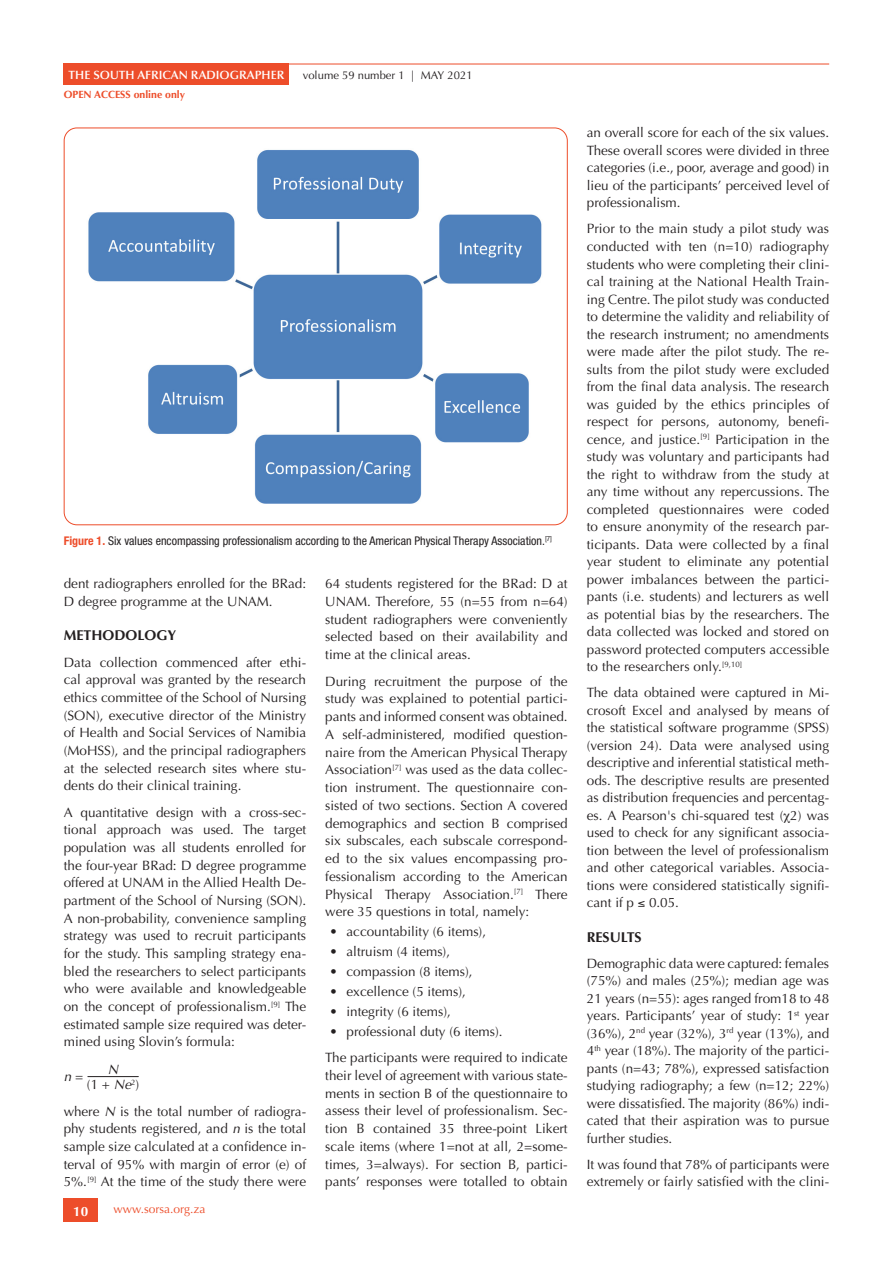
<style>
.page{position:relative;width:893px;height:1263px;background:#fff}
.page>*{position:absolute;margin:0;border:0;box-sizing:border-box;transform-origin:0 0}
.MainHeaders{font:700 14.25px "Optima";color:#231f20}
.MainText{font:13.5px/17.5px "Optima";color:#231f20;text-align:justify}
.MainText-2{font:italic 13.5px "Optima";color:#231f20}
.t1{font:700 13.5px "Optima";color:#fff}
.legends{font:condensed 12px "Helvetica Neue";color:#231f20}
.t2{font:600 12px "Optima";color:#fff}
.t3{font:12px "Optima";color:#ed4d2a}
.t4{font:11.25px "Optima";color:#231f20}
.t5{font:700 10.5px "Optima";color:#ed4d2a}
.s1{font-weight:700;color:#ed4d2a}
.s2{font-style:normal}
.s3{font-style:italic}
.s4{font-family:"Times"}
</style>
<div class="page">
<hr style="left:64px;top:64px;width:765px;height:1px;background:#ed4d2a">
<div style="left:64px;top:64px;width:225px;height:21px;background:#ed4d2a"></div>
<div style="left:64px;top:1198px;width:34px;height:23px;background:#ed4d2a"></div>
<hr style="left:88px;top:1076px;width:50px;height:1px;background:#231f20">
<img style="left:88px;top:149px;width:454px;height:355px">
<p class="t2" style="left:69px;top:68px;width:217px">THE SOUTH AFRICAN RADIOGRAPHER</p>
<p class="t4" style="left:303px;top:68px;width:171px">volume 59 number 1 | MAY 2021</p>
<p class="t5" style="left:64px;top:88px;width:123px">OPEN ACCESS online only</p>
<p class="legends" style="left:64px;top:534px;width:490px"><span class="s1">Figure 1.</span> Six values encompassing professionalism according to the American Physical Therapy Association.<sup>[7]</sup></p>
<p class="MainText" style="left:64px;top:575px;width:244px">dent radiographers enrolled for the BRad:<br>D degree programme at the UNAM.</p>
<p class="MainHeaders" style="left:64px;top:627px;width:114px">METHODOLOGY</p>
<p class="MainText" style="left:64px;top:653px;width:244px">Data collection commenced after ethi&shy;cal approval was granted by the research ethics committee of the School of Nursing (SON), executive director of the Ministry of Health and Social Services of Namibia (MoHSS), and the principal radiographers at the selected research sites where stu&shy;dents do their clinical training.</p>
<p class="MainText" style="left:64px;top:803px;width:244px">A quantitative design with a cross-sec&shy;tional approach was used. The target population was all students enrolled for the four-year BRad: D degree programme offered at UNAM in the Allied Health De&shy;partment of the School of Nursing (SON).<br>A non-probability, convenience sampling strategy was used to recruit participants for the study. This sampling strategy ena&shy;bled the researchers to select participants who were available and knowledgeable on the concept of professionalism.<sup>[9]</sup> The estimated sample size required was deter&shy;mined using Slovin’s formula:</p>
<p class="MainText-2" style="left:64px;top:1069px;width:21px">n <span class="s2">=</span></p>
<p class="MainText" style="left:64px;top:1102px;width:244px">where <span class="s3">N</span> is the total number of radiogra&shy;phy students registered, and <span class="s3">n</span> is the total sample size calculated at a confidence in&shy;terval of 95% with margin of error (e) of 5%.<sup>[9]</sup> At the time of the study there were</p>
<p class="MainText-2" style="left:108px;top:1061px;width:12px">N</p>
<p class="MainText" style="left:87px;top:1076px;width:54px">(1 + <span class="s3">Ne</span><sup>2</sup>)</p>
<p class="t1" style="left:73px;top:1203px;width:17px">10</p>
<p class="t3" style="left:114px;top:1202px;width:93px">www.sorsa.org.za</p>
<p class="MainText" style="left:325px;top:575px;width:244px">64 students registered for the BRad: D at UNAM. Therefore, 55 (n=55 from n=64) student radiographers were conveniently selected based on their availability and time at the clinical areas.</p>
<p class="MainText" style="left:325px;top:672px;width:244px">During recruitment the purpose of the study was explained to potential partici&shy;pants and informed consent was obtained.<br>A self-administered, modified question&shy;naire from the American Physical Therapy Association<sup>[7]</sup> was used as the data collec&shy;tion instrument. The questionnaire con&shy;sisted of two sections. Section A covered demographics and section B comprised six subscales, each subscale correspond&shy;ed to the six values encompassing pro&shy;fessionalism according to the American Physical Therapy Association.<sup>[7]</sup> There were 35 questions in total, namely:</p>
<p class="MainText" style="left:330px;top:923px;width:158px">• accountability (6 items),</p>
<p class="MainText" style="left:330px;top:943px;width:122px">• altruism (4 items),</p>
<p class="MainText" style="left:330px;top:963px;width:145px">• compassion (8 items),</p>
<p class="MainText" style="left:330px;top:983px;width:138px">• excellence (5 items),</p>
<p class="MainText" style="left:330px;top:1003px;width:123px">• integrity (6 items),</p>
<p class="MainText" style="left:330px;top:1023px;width:175px">• professional duty (6 items).</p>
<p class="MainText" style="left:325px;top:1049px;width:244px">The participants were required to indicate their level of agreement with various state&shy;ments in section B of the questionnaire to assess their level of professionalism. Sec&shy;tion B contained 35 three-point Likert scale items (where 1=not at all, 2=some&shy;times, 3=always). For section B, partici&shy;pants’ responses were totalled to obtain</p>
<p class="MainText" style="left:587px;top:124px;width:244px">an overall score for each of the six values.<br>These overall scores were divided in three categories (i.e., poor, average and good) in lieu of the participants’ perceived level of professionalism.</p>
<p class="MainText" style="left:587px;top:220px;width:244px">Prior to the main study a pilot study was conducted with ten (n=10) radiography students who were completing their clini&shy;cal training at the National Health Train&shy;ing Centre. The pilot study was conducted to determine the validity and reliability of the research instrument; no amendments were made after the pilot study. The re&shy;sults from the pilot study were excluded from the final data analysis. The research was guided by the ethics principles of respect for persons, autonomy, benefi&shy;cence, and justice.<sup>[9]</sup> Participation in the study was voluntary and participants had the right to withdraw from the study at any time without any repercussions. The completed questionnaires were coded to ensure anonymity of the research par&shy;ticipants. Data were collected by a final year student to eliminate any potential power imbalances between the partici&shy;pants (i.e. students) and lecturers as well as potential bias by the researchers. The data collected was locked and stored on password protected computers accessible to the researchers only.<sup>[9,10]</sup></p>
<p class="MainText" style="left:587px;top:684px;width:244px">The data obtained were captured in Mi&shy;crosoft Excel and analysed by means of the statistical software programme (SPSS) (version 24). Data were analysed using descriptive and inferential statistical meth&shy;ods. The descriptive results are presented as distribution frequencies and percentag&shy;es. A Pearson's chi-squared test (<span class="s4">χ</span>2) was used to check for any significant associa&shy;tion between the level of professionalism and other categorical variables. Associa&shy;tions were considered statistically signifi&shy;cant if p ≤ 0.05.</p>
<p class="MainHeaders" style="left:587px;top:929px;width:56px">RESULTS</p>
<p class="MainText" style="left:587px;top:955px;width:244px">Demographic data were captured: females (75%) and males (25%); median age was 21 years (n=55): ages ranged from18 to 48 years. Participants’ year of study: 1<sup>st</sup> year (36%), 2<sup>nd</sup> year (32%), 3<sup>rd</sup> year (13%), and 4<sup>th</sup> year (18%). The majority of the partici&shy;pants (n=43; 78%), expressed satisfaction studying radiography; a few (n=12; 22%) were dissatisfied. The majority (86%) indi&shy;cated that their aspiration was to pursue further studies.</p>
<p class="MainText" style="left:587px;top:1156px;width:244px">It was found that 78% of participants were extremely or fairly satisfied with the clini-</p>
</div>
